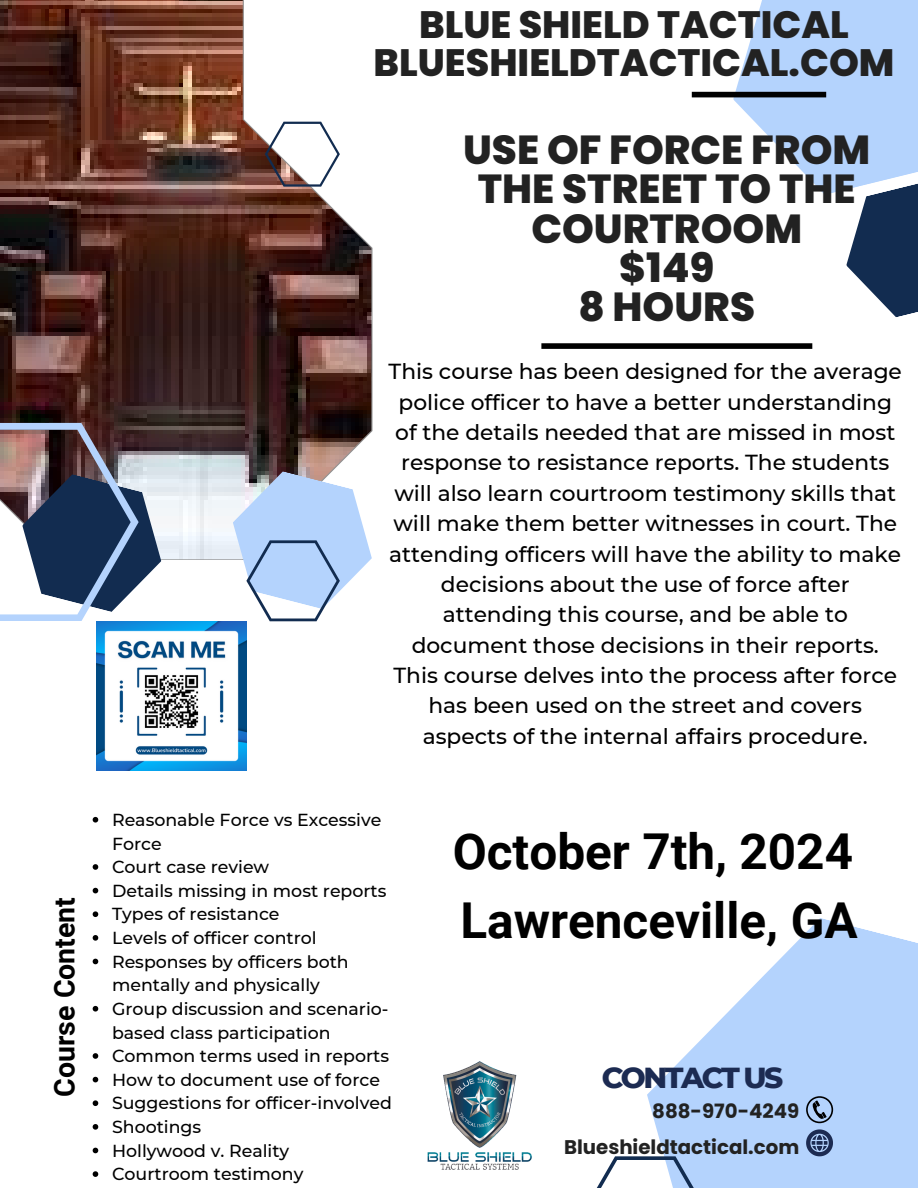
<style>
.page{position:relative;width:918px;height:1188px;background:#fff}
.page>*{position:absolute;margin:0;border:0;box-sizing:border-box;transform-origin:0 0}
.t1{font:700 49.5px/68.7px "Roboto";color:#000}
.t2{font:800 40.5px/39.3px "Poppins";color:#222;text-align:center}
.t3{font:800 38.1px/37.2px "Poppins";color:#222;text-align:center}
.t4{font:800 29.55px "Montserrat";letter-spacing:-.085em;color:#1c2b52}
.t5{font:700 28.5px "Roboto";color:#000}
.t6{font:500 21.75px/30.3px "Montserrat";color:#000;text-align:center}
.t7{font:700 19.8px "Poppins";color:#222}
.t8{font:500 17.4px/23.7px "Montserrat";color:#000}
</style>
<div class="page">
<img style="left:0;top:0;width:373px;height:560px">
<svg style="left:706px;top:0;width:212px;height:195px;fill:#b4d3fd"></svg>
<svg style="left:831px;top:170px;width:87px;height:147px"></svg>
<svg style="left:647px;top:918px;width:271px;height:270px;fill:#b4d3fd"></svg>
<div style="left:692px;top:92px;width:134px;height:5px;background:#000"></div>
<div style="left:541px;top:343px;width:271px;height:6px;background:#000"></div>
<svg style="left:0;top:423px;width:177px;height:198px"></svg>
<svg style="left:597px;top:1156px;width:109px;height:32px"></svg>
<svg style="left:217px;top:462px;width:156px;height:159px"></svg>
<svg style="left:265px;top:122px;width:75px;height:65px"></svg>
<svg style="left:806px;top:1096px;width:27px;height:27px"></svg>
<svg style="left:806px;top:1129px;width:27px;height:27px"></svg>
<img style="left:427px;top:1061px;width:105px;height:109px">
<svg style="left:93px;top:817px;width:5px;height:6px"></svg>
<svg style="left:93px;top:864px;width:5px;height:6px"></svg>
<svg style="left:93px;top:888px;width:5px;height:5px"></svg>
<svg style="left:93px;top:911px;width:5px;height:6px"></svg>
<svg style="left:93px;top:935px;width:5px;height:6px"></svg>
<svg style="left:93px;top:959px;width:5px;height:5px"></svg>
<svg style="left:93px;top:1006px;width:5px;height:6px"></svg>
<svg style="left:93px;top:1053px;width:5px;height:6px"></svg>
<svg style="left:93px;top:1077px;width:5px;height:5px"></svg>
<svg style="left:93px;top:1100px;width:5px;height:6px"></svg>
<svg style="left:93px;top:1124px;width:5px;height:6px"></svg>
<svg style="left:93px;top:1148px;width:5px;height:5px"></svg>
<svg style="left:93px;top:1171px;width:5px;height:6px"></svg>
<img style="left:97px;top:621px;width:149px;height:150px">
<p class="t5" style="left:48px;top:1097px;width:201px;rotate:-90deg">Course Content</p>
<p class="t3" style="left:373px;top:7px;width:523px">BLUE SHIELD TACTICAL<br>BLUESHIELDTACTICAL.COM</p>
<h2 class="t2" style="left:463px;top:130px;width:409px">USE OF FORCE FROM<br>THE STREET TO THE<br>COURTROOM<br>$149<br>8 HOURS</h2>
<p class="t6" style="left:389px;top:356px;width:515px">This course has been designed for the average police officer to have a better understanding of the details needed that are missed in most response to resistance reports. The students will also learn courtroom testimony skills that will make them better witnesses in court. The attending officers will have the ability to make decisions about the use of force after attending this course, and be able to document those decisions in their reports.<br>This course delves into the process after force has been used on the street and covers aspects of the internal affairs procedure.</p>
<p class="t8" style="left:112px;top:808px;width:271px">Reasonable Force vs Excessive<br>Force</p>
<p class="t8" style="left:112px;top:855px;width:159px">Court case review</p>
<p class="t8" style="left:112px;top:879px;width:276px">Details missing in most reports</p>
<p class="t8" style="left:112px;top:902px;width:169px">Types of resistance</p>
<p class="t8" style="left:112px;top:926px;width:206px">Levels of officer control</p>
<p class="t8" style="left:112px;top:950px;width:238px">Responses by officers both mentally and physically</p>
<p class="t8" style="left:112px;top:997px;width:278px">Group discussion and scenario&shy;based class participation</p>
<p class="t8" style="left:112px;top:1044px;width:279px">Common terms used in reports</p>
<p class="t8" style="left:112px;top:1068px;width:269px">How to document use of force</p>
<p class="t8" style="left:112px;top:1091px;width:281px">Suggestions for officer-involved</p>
<p class="t8" style="left:112px;top:1115px;width:91px">Shootings</p>
<p class="t8" style="left:112px;top:1139px;width:179px">Hollywood v. Reality</p>
<p class="t8" style="left:112px;top:1162px;width:193px">Courtroom testimony</p>
<p class="t1" style="left:453px;top:818px;width:406px">October 7th, 2024<br>Lawrenceville, GA</p>
<h5 class="t4" style="left:602px;top:1060px;width:183px">CONTACT US</h5>
<h2 class="t7" style="left:652px;top:1097px;width:149px">888-970-4249</h2>
<p class="t7" style="left:564px;top:1133px;width:237px">Blueshieldtactical.com</p>
</div>
